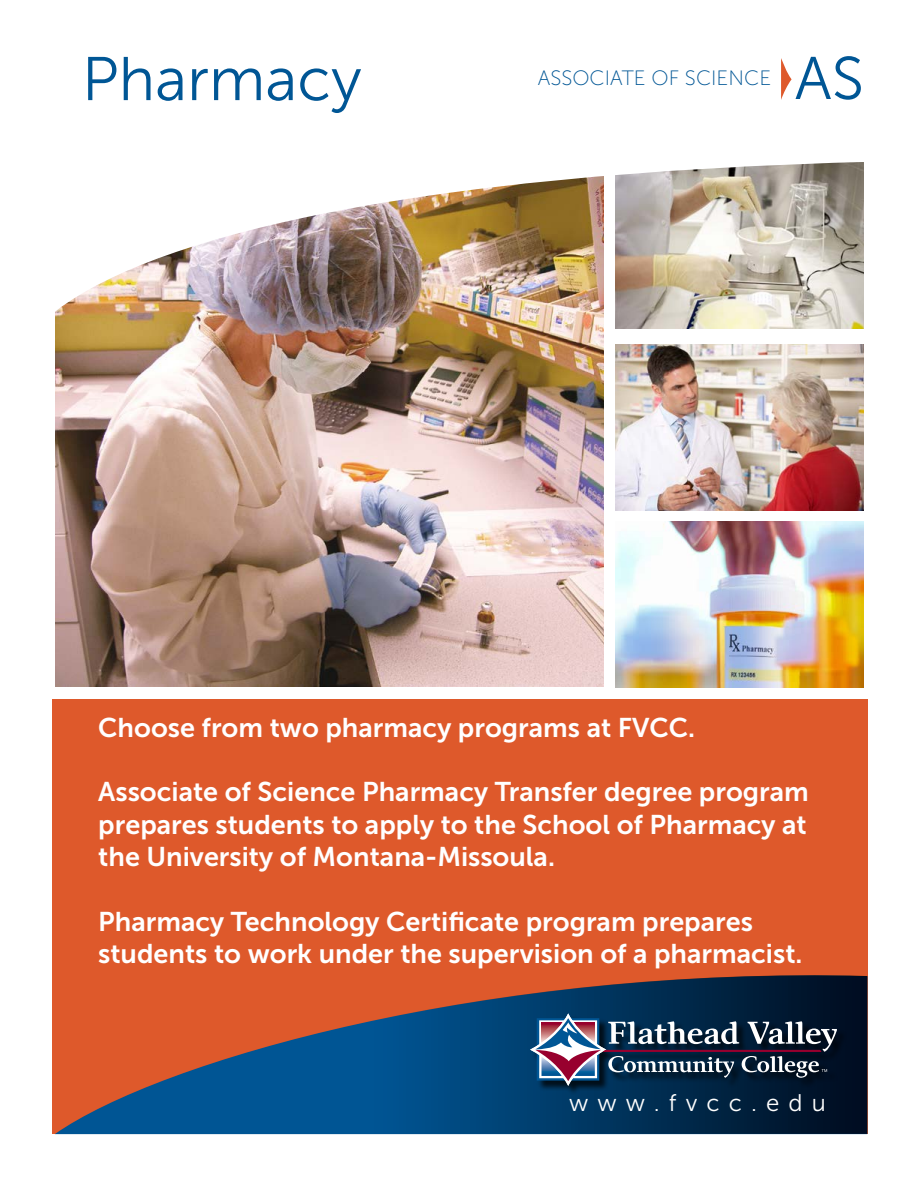
<style>
.page{position:relative;width:918px;height:1188px;background:#fff}
.page>*{position:absolute;margin:0;border:0;box-sizing:border-box;transform-origin:0 0}
.t1{font:61.5px "Museo Sans 300";color:#005695}
.t2{font:60px "Museo Sans 300";color:#005695}
.t3{font:27px/32.4px "Museo Sans 700";color:#fff;text-align:justify}
.t4{font:24px "Museo Sans 300";letter-spacing:.38em;color:#fff}
.t5{font:20.7px "Museo Sans 100";color:#005695}
</style>
<div class="page">
<div style="left:52px;top:699px;width:816px;height:435px;background:#de592b"></div>
<svg style="left:55px;top:975px;width:812px;height:159px"></svg>
<img style="left:55px;top:318px;width:548px;height:369px">
<img style="left:615px;top:318px;width:249px;height:11px">
<img style="left:615px;top:345px;width:249px;height:165px">
<img style="left:615px;top:521px;width:249px;height:166px">
<img style="left:55px;top:162px;width:809px;height:156px">
<div style="left:531px;top:1015px;width:316px;height:80px;background:#000;opacity:.75"></div>
<svg style="left:530px;top:1013px;width:307px;height:72px;background:#3e4d65"></svg>
<svg style="left:781px;top:58px;width:11px;height:42px"></svg>
<h1 class="t1" style="left:82px;top:46px;width:281px">Pharmacy</h1>
<p class="t5" style="left:538px;top:67px;width:235px">ASSOCIATE OF SCIENCE</p>
<h2 class="t2" style="left:795px;top:46px;width:71px">AS</h2>
<p class="t3" style="left:98px;top:711px;width:598px">Choose from two pharmacy programs at FVCC.</p>
<p class="t3" style="left:98px;top:776px;width:712px">Associate of Science Pharmacy Transfer degree program prepares students to apply to the School of Pharmacy at the University of Montana-Missoula.</p>
<p class="t3" style="left:98px;top:905px;width:706px">Pharmacy Technology Certificate program prepares students to work under the supervision of a pharmacist.</p>
<p class="t4" style="left:569px;top:1089px;width:258px">www.fvcc.edu</p>
</div>
